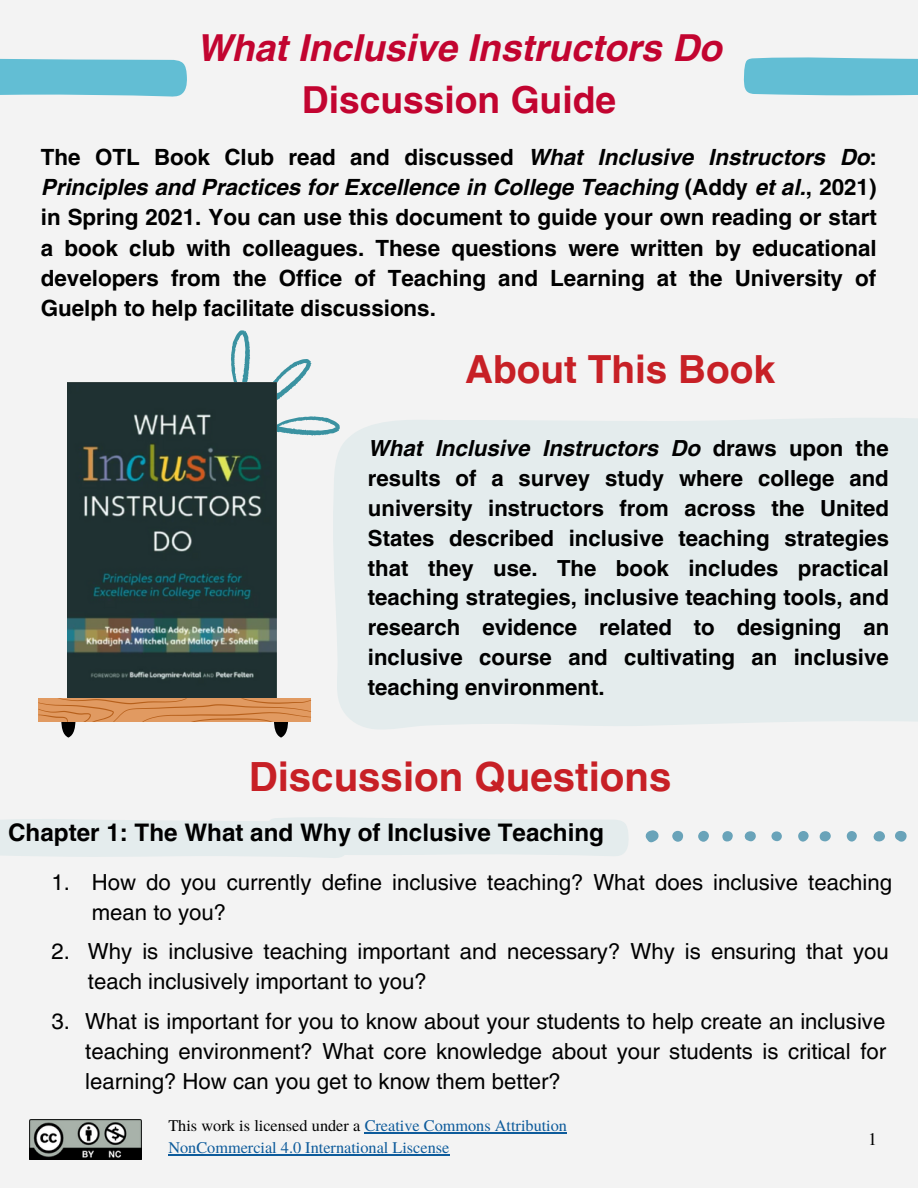
<style>
.page{position:relative;width:918px;height:1188px;background:#f3f3f3}
.page>*{position:absolute;margin:0;border:0;box-sizing:border-box;transform-origin:0 0}
.t1{font:700 40.2px "Helvetica LT Pro";color:#c72026}
.t2{font:700 38.7px "Helvetica LT Pro";color:#c72026}
.t3{font:italic 700 37.2px "Helvetica LT Pro";color:#c20430}
.t4{font:700 37.2px "Helvetica LT Pro";color:#c20430}
.t5{font:700 24.15px "Helvetica LT Pro";color:#000}
.t6{font:700 22.35px/30.3px "Helvetica LT Pro";color:#000;text-align:justify}
.t7{font:22.2px/30px "Helvetica LT Pro";color:#000}
.t8{font:700 22.2px/30px "Helvetica LT Pro";color:#000;text-align:justify}
.t9{font:17.7px "Te X Gyre Termes";color:#000}
.t10{font:16.2px/22.2px "Te X Gyre Termes";color:#0d5b9b}
.s1{font-style:italic}
.s2{color:#000}
</style>
<div class="page">
<svg style="left:38px;top:698px;width:273px;height:40px"></svg>
<svg style="left:0;top:58px;width:187px;height:39px"></svg>
<svg style="left:744px;top:57px;width:174px;height:39px"></svg>
<svg style="left:231px;top:330px;width:101px;height:106px"></svg>
<div style="left:332px;top:418px;width:586px;height:311px;background:#e4eced"></div>
<svg style="left:645px;top:830px;width:14px;height:12px"></svg>
<svg style="left:895px;top:831px;width:12px;height:11px"></svg>
<div style="left:672px;top:831px;width:11px;height:11px;background:#69a3b9;border-radius:50%"></div>
<svg style="left:873px;top:831px;width:12px;height:11px"></svg>
<div style="left:698px;top:831px;width:11px;height:11px;background:#69a3b9;border-radius:50%"></div>
<div style="left:820px;top:831px;width:11px;height:10px;background:#69a3b9;border-radius:50%"></div>
<svg style="left:744px;top:831px;width:12px;height:11px"></svg>
<div style="left:798px;top:831px;width:11px;height:11px;background:#69a3b9;border-radius:50%"></div>
<div style="left:722px;top:831px;width:11px;height:11px;background:#69a3b9;border-radius:5px"></div>
<svg style="left:847px;top:831px;width:10px;height:11px"></svg>
<div style="left:771px;top:831px;width:11px;height:10px;background:#69a3b9;border-radius:50%"></div>
<img style="left:30px;top:1120px;width:111px;height:39px">
<img style="left:67px;top:382px;width:210px;height:315px">
<hr style="left:365px;top:1132px;width:202px;height:1px;background:#0d5b9b">
<hr style="left:168px;top:1154px;width:281px;height:1px;background:#0d5b9b">
<svg style="left:0;top:817px;width:628px;height:41px"></svg>
<p class="t3" style="left:196px;top:35px;width:527px">What Inclusive Instructors Do</p>
<p class="t4" style="left:302px;top:86px;width:316px">Discussion Guide</p>
<p class="t6" style="left:41px;top:144px;width:838px">The OTL Book Club read and discussed <span class="s1">What Inclusive Instructors Do</span>:<br><span class="s1">Principles and Practices for Excellence in College Teaching</span> (Addy <span class="s1">et al.</span>, 2021) in Spring 2021. You can use this document to guide your own reading or start a book club with colleagues. These questions were written by educational developers from the Office of Teaching and Learning at the University of Guelph to help facilitate discussions.</p>
<p class="t2" style="left:465px;top:356px;width:312px">About This Book</p>
<p class="t8" style="left:368px;top:435px;width:523px"><span class="s1">What Inclusive Instructors Do</span> draws upon the results of a survey study where college and university instructors from across the United States described inclusive teaching strategies that they use. The book includes practical teaching strategies, inclusive teaching tools, and research evidence related to designing an inclusive course and cultivating an inclusive teaching environment.</p>
<p class="t1" style="left:249px;top:762px;width:424px">Discussion Questions</p>
<p class="t5" style="left:8px;top:824px;width:597px">Chapter 1: The What and Why of Inclusive Teaching</p>
<p class="t7" style="left:52px;top:869px;width:20px">1.</p>
<p class="t7" style="left:92px;top:869px;width:802px">How do you currently define inclusive teaching? What does inclusive teaching mean to you?</p>
<p class="t7" style="left:52px;top:938px;width:20px">2.</p>
<p class="t7" style="left:88px;top:938px;width:803px">Why is inclusive teaching important and necessary? Why is ensuring that you teach inclusively important to you?</p>
<p class="t7" style="left:52px;top:1008px;width:20px">3.</p>
<p class="t7" style="left:85px;top:1008px;width:802px;text-align:justify">What is important for you to know about your students to help create an inclusive teaching environment? What core knowledge about your students is critical for learning? How can you get to know them better?</p>
<p class="t10" style="left:168px;top:1114px;width:400px"><span class="s2">This work is licensed under a</span> Creative Commons Attribution<br>NonCommercial 4.0 International Liscense</p>
<p class="t9" style="left:868px;top:1126px;width:10px">1</p>
</div>
